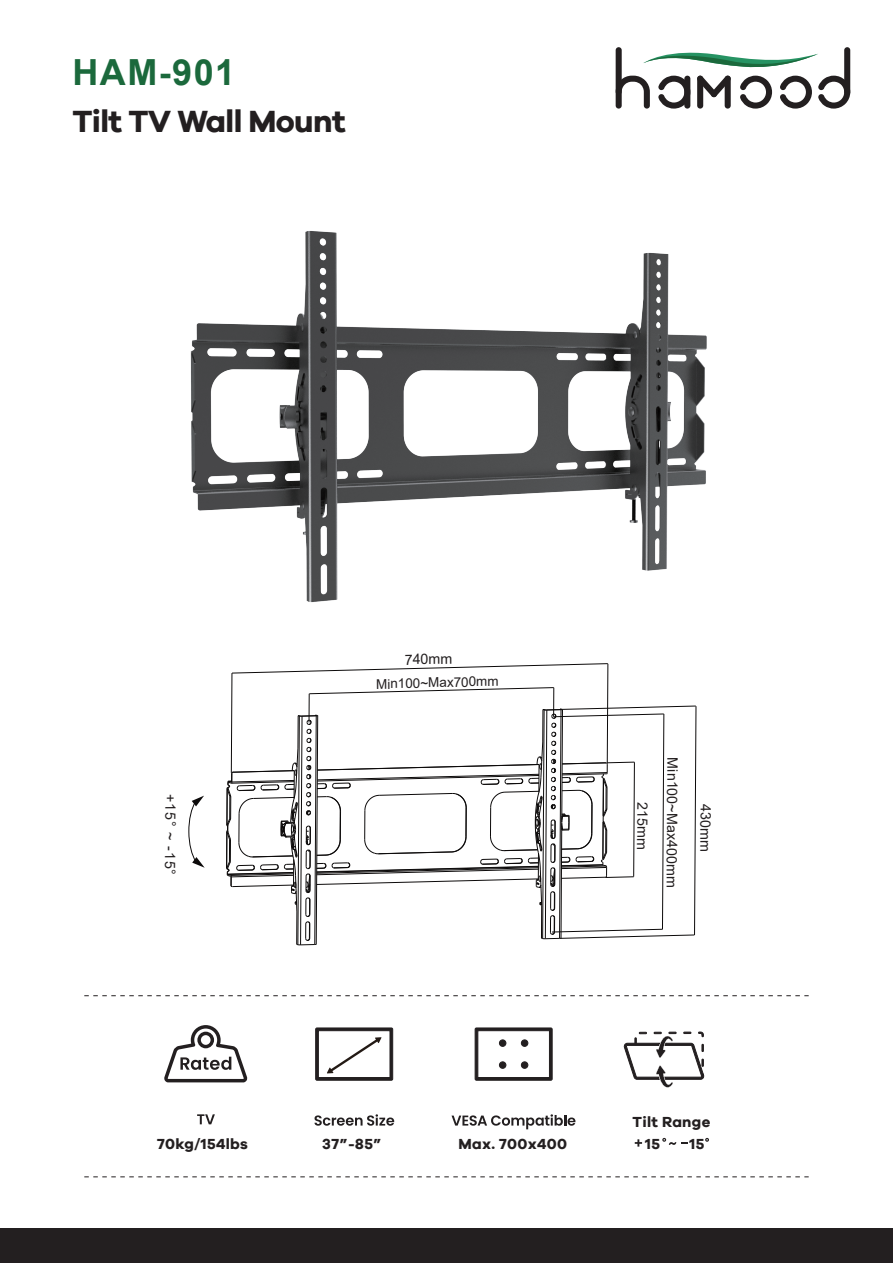
<style>
.page{position:relative;width:893px;height:1263px;background:#fff}
.page>*{position:absolute;margin:0;border:0;box-sizing:border-box;transform-origin:0 0}
.t1{font:700 36px "Arial";letter-spacing:.04em;color:#1b693c}
.t2{font:700 31.5px "Galano Grotesque DEMO";letter-spacing:-.02em;color:#231f20}
.t3{font:700 15px "Galano Grotesque DEMO";letter-spacing:.02em;color:#231f20}
.t4{font:14.25px "Arial";letter-spacing:-.01em;color:#231f20}
.t5{font:13.5px "Arial";color:#231f20}
</style>
<div class="page">
<div style="left:0;top:1229px;width:893px;height:34px;background:#231f20"></div>
<svg style="left:315px;top:1027px;width:79px;height:54px"></svg>
<svg style="left:474px;top:1027px;width:79px;height:54px"></svg>
<svg style="left:164px;top:1025px;width:83px;height:57px"></svg>
<svg style="left:616px;top:47px;width:234px;height:62px"></svg>
<svg style="left:197px;top:1114px;width:18px;height:10px"></svg>
<svg style="left:314px;top:1114px;width:80px;height:12px"></svg>
<svg style="left:452px;top:1114px;width:123px;height:15px"></svg>
<svg style="left:84px;top:995px;width:725px;height:1px"></svg>
<svg style="left:84px;top:1176px;width:725px;height:1px"></svg>
<svg style="left:623px;top:1031px;width:82px;height:56px"></svg>
<svg style="left:635px;top:1139px;width:7px;height:7px"></svg>
<svg style="left:662px;top:1138px;width:25px;height:7px"></svg>
<svg style="left:705px;top:1138px;width:4px;height:4px"></svg>
<svg style="left:226px;top:663px;width:471px;height:282px"></svg>
<svg style="left:189px;top:796px;width:16px;height:72px"></svg>
<img style="left:190px;top:231px;width:517px;height:372px">
<h1 class="t1" style="left:72px;top:47px;width:164px">HAM-901</h1>
<h2 class="t2" style="left:72px;top:108px;width:275px">Tilt TV Wall Mount</h2>
<p class="t4" style="left:180px;top:794px;width:83px;rotate:90deg">+15° ~ -15°</p>
<p class="t4" style="left:404px;top:650px;width:49px;rotate:-1deg">740mm</p>
<p class="t5" style="left:376px;top:674px;width:124px;rotate:-1deg">Min100~Max700mm</p>
<p class="t4" style="left:682px;top:757px;width:132px;rotate:90deg">Min100~Max400mm</p>
<p class="t4" style="left:652px;top:802px;width:49px;rotate:90deg">215mm</p>
<p class="t4" style="left:715px;top:804px;width:49px;rotate:90deg">430mm</p>
<p class="t3" style="left:157px;top:1137px;width:92px">70kg/154lbs</p>
<p class="t3" style="left:322px;top:1137px;width:60px">37”-85”</p>
<p class="t3" style="left:459px;top:1137px;width:110px">Max. 700x400</p>
<p class="t3" style="left:633px;top:1115px;width:79px">Tilt Range</p>
<p class="t3" style="left:645px;top:1137px;width:16px">15</p>
<p class="t3" style="left:690px;top:1137px;width:16px">15</p>
</div>
